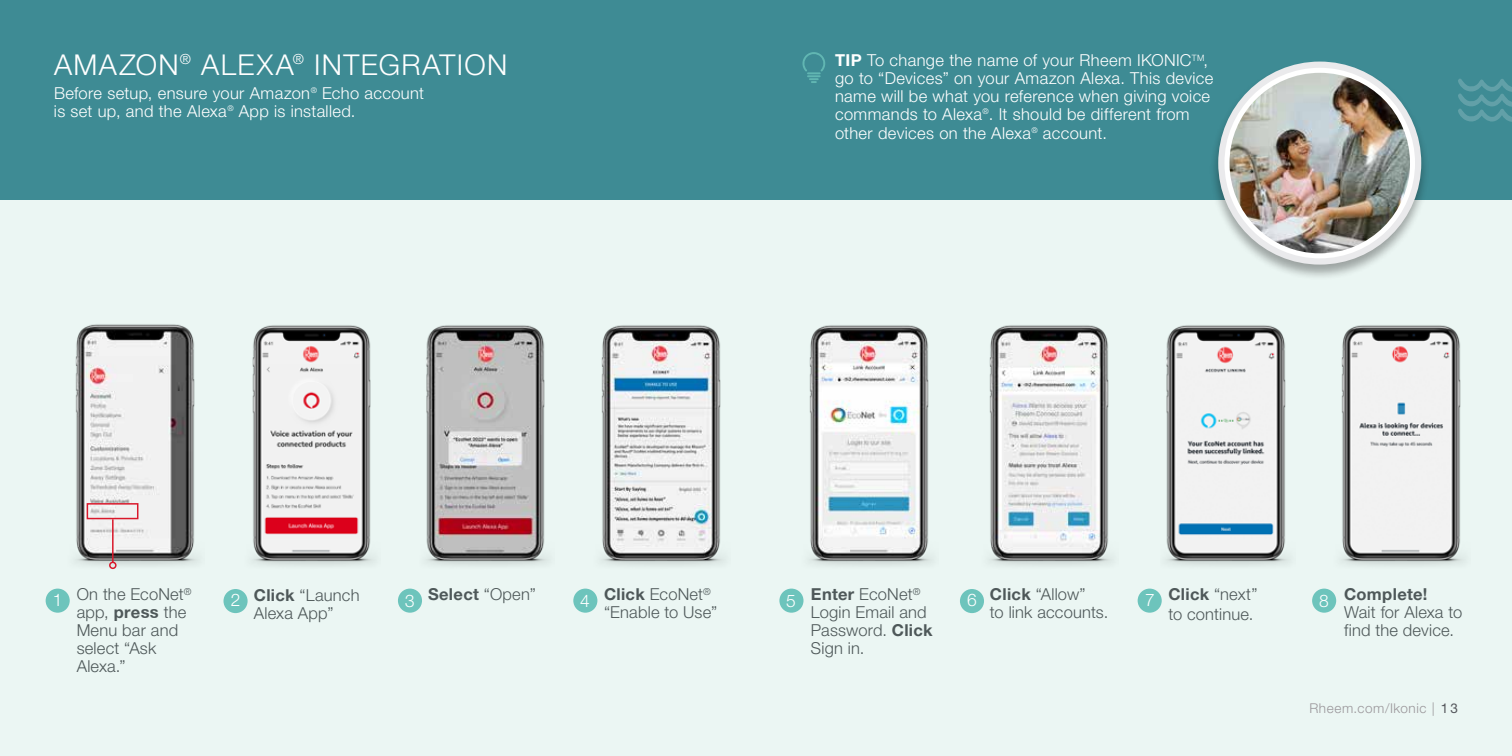
<style>
.page{position:relative;width:1512px;height:756px;background:#ebf6f3}
.page>*{position:absolute;margin:0;border:0;box-sizing:border-box;transform-origin:0 0}
.t1{font:300 28.8px "Rheem Sans";letter-spacing:.05em;color:#fff}
.t2{font:300 17.4px "Rheem Sans";color:#fff}
.t3{font:300 16.5px/18px "Rheem Sans";letter-spacing:.02em;color:#fff}
.t4{font:300 16.5px/18px "Rheem Sans";letter-spacing:.01em;color:#4e5859}
.t5{font:700 16.5px "Rheem Sans";letter-spacing:.02em;color:#4e5859}
.t6{font:300 13.5px "Rheem Sans";letter-spacing:.04em;color:#9a969a}
.s1{font-weight:700}
.s2{font-weight:300}
.s3{font-weight:400;color:#54565b}
</style>
<div class="page">
<img style="left:75px;top:324px;width:124px;height:246px">
<div style="left:0;top:0;width:1512px;height:200px;background:#3e8b94"></div>
<svg style="left:1458px;top:79px;width:54px;height:43px"></svg>
<div style="left:46px;top:589px;width:24px;height:24px;background:#6dc4bc;border-radius:50%"></div>
<div style="left:779px;top:589px;width:25px;height:24px;background:#6dc4bc;border-radius:50%"></div>
<div style="left:573px;top:589px;width:24px;height:24px;background:#6dc4bc;border-radius:50%"></div>
<div style="left:1312px;top:589px;width:24px;height:24px;background:#6dc4bc;border-radius:50%"></div>
<div style="left:224px;top:589px;width:24px;height:24px;background:#6dc4bc;border-radius:50%"></div>
<div style="left:960px;top:589px;width:24px;height:24px;background:#6dc4bc;border-radius:50%"></div>
<div style="left:398px;top:589px;width:24px;height:24px;background:#6dc4bc;border-radius:50%"></div>
<div style="left:1138px;top:589px;width:24px;height:24px;background:#6dc4bc;border-radius:50%"></div>
<img style="left:426px;top:325px;width:123px;height:241px">
<img style="left:1166px;top:325px;width:124px;height:241px">
<img style="left:252px;top:325px;width:123px;height:241px">
<img style="left:989px;top:325px;width:124px;height:241px">
<img style="left:809px;top:325px;width:124px;height:241px">
<img style="left:601px;top:325px;width:124px;height:241px">
<img style="left:1341px;top:325px;width:124px;height:241px">
<div style="left:1210px;top:60px;width:220px;height:220px;background:#000;opacity:.33"></div>
<svg style="left:1218px;top:62px;width:203px;height:203px;fill:#eaeaec"></svg>
<img style="left:1227px;top:70px;width:186px;height:186px;border-radius:93px">
<div style="left:1224px;top:68px;width:191px;height:190px;border:5px solid #fff;border-radius:50%"></div>
<hr style="left:112px;top:519px;width:2px;height:43px;background:#d9182b">
<div style="left:109px;top:562px;width:8px;height:7px;border:2px solid #d9182b;border-radius:50%"></div>
<div style="left:87px;top:503px;width:51px;height:16px;border:2px solid #d9182b"></div>
<svg style="left:802px;top:52px;width:23px;height:31px"></svg>
<h1 class="t1" style="left:54px;top:47px;width:455px">AMAZON<sup>®</sup> ALEXA<sup>®</sup> INTEGRATION</h1>
<p class="t3" style="left:54px;top:85px;width:372px">Before setup, ensure your Amazon<sup>®</sup> Echo account is set up, and the Alexa<sup>®</sup> App is installed.</p>
<p class="t3" style="left:835px;top:52px;width:380px"><span class="s1">TIP</span> To change the name of your Rheem IKONIC<sup>TM</sup>, go to “Devices” on your Amazon Alexa. This device name will be what you reference when giving voice commands to Alexa<sup>®</sup>. It should be different from</p>
<p class="t3" style="left:835px;top:125px;width:273px">other devices on the Alexa<sup>®</sup> account.</p>
<p class="t4" style="left:77px;top:586px;width:116px">On the EcoNet<sup>® </sup>app, <span class="s1">press</span> the<br>Menu bar and select “Ask<br>Alexa.”</p>
<p class="t4" style="left:811px;top:586px;width:123px"><span class="s1">Enter</span> EcoNet<sup>®<br></sup>Login Email and<br>Password. <span class="s1">Click<br></span>Sign in.</p>
<p class="t4" style="left:604px;top:586px;width:115px"><span class="s1">Click</span> EcoNet<sup>® </sup>“Enable to Use”</p>
<p class="t4" style="left:254px;top:587px;width:107px"><span class="s1">Click</span> “Launch<br>Alexa App”</p>
<p class="t4" style="left:990px;top:586px;width:120px"><span class="s1">Click</span> “Allow”<br>to link accounts.</p>
<p class="t5" style="left:1344px;top:584px;width:85px">Complete!</p>
<p class="t5" style="left:428px;top:584px;width:109px">Select <span class="s2">“Open”</span></p>
<p class="t4" style="left:1168px;top:586px;width:91px;line-height:19.5px"><span class="s1">Click</span> “next” to continue.</p>
<p class="t2" style="left:53px;top:590px;width:11px">1</p>
<p class="t2" style="left:231px;top:590px;width:11px">2</p>
<p class="t2" style="left:405px;top:590px;width:11px">3</p>
<p class="t2" style="left:580px;top:590px;width:11px">4</p>
<p class="t2" style="left:786px;top:590px;width:11px">5</p>
<p class="t2" style="left:967px;top:590px;width:11px">6</p>
<p class="t2" style="left:1145px;top:589px;width:11px">7</p>
<p class="t2" style="left:1319px;top:590px;width:11px">8</p>
<p class="t4" style="left:1344px;top:604px;width:120px">Wait for Alexa to find the device.</p>
<p class="t6" style="left:1309px;top:700px;width:150px">Rheem.com/Ikonic | <span class="s3">13</span></p>
</div>
